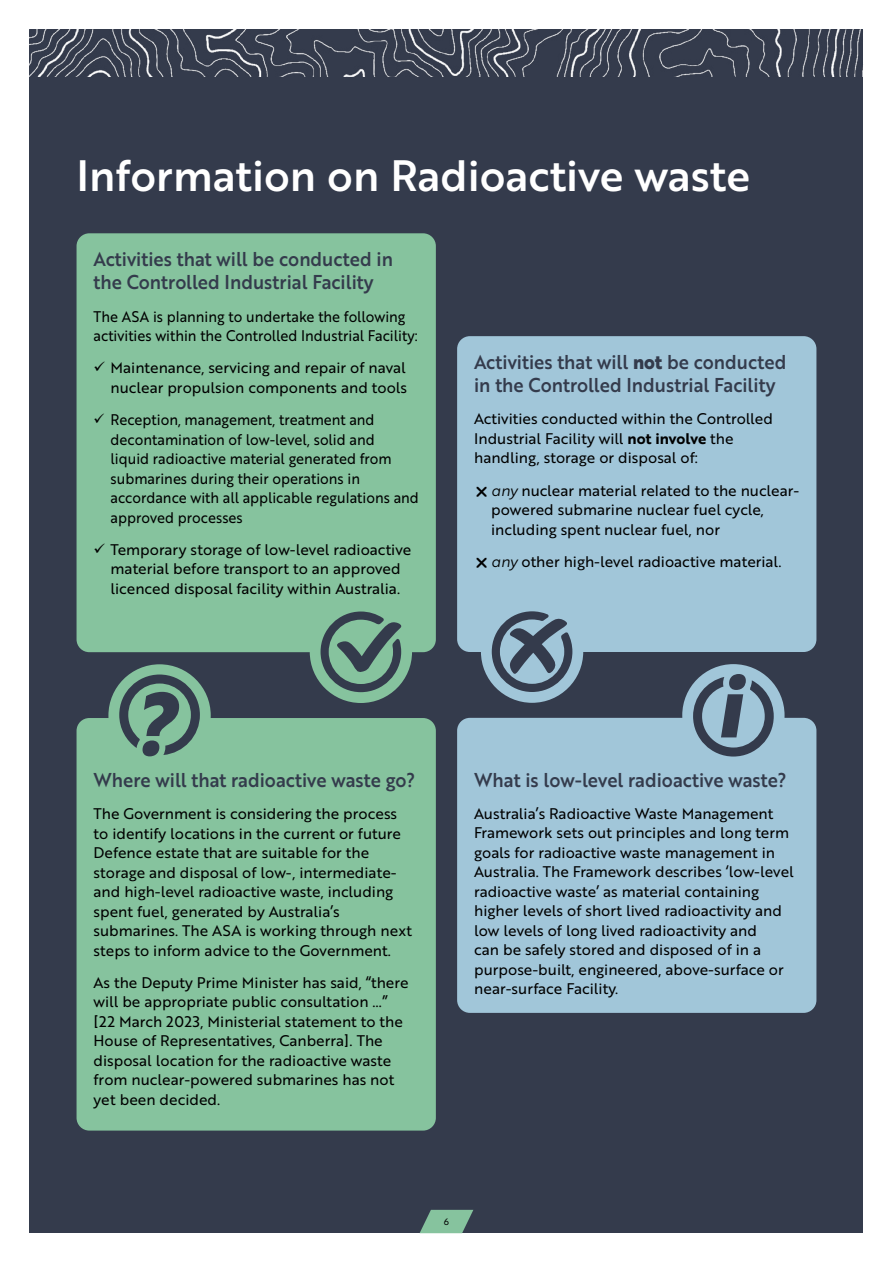
<style>
.page{position:relative;width:893px;height:1263px;background:#fff}
.page>*{position:absolute;margin:0;border:0;box-sizing:border-box;transform-origin:0 0}
.t1{font:42.75px "Brother 1816 Medium";color:#fff}
.txt{font:19.5px/23.4px "Brother 1816 Medium";color:#343b4c;scale:.94 1}
.txt-2{font:15px/19.5px "Brother 1816 Regular";color:#000}
.txt-3{font:15px/19.5px "Brother 1816 Regular";color:#000;scale:.94 1}
.t2{font:9px "Brother 1816 Regular";color:#000}
.s1{font-family:"Brother 1816 Extra";font-weight:700}
.s2{font-family:"Brother 1816 Bold"}
.s3{font-family:"Brother 1816 Book Italic"}
</style>
<div class="page">
<div style="left:30px;top:30px;width:833px;height:1203px;background:#343b4c"></div>
<div style="left:77px;top:233px;width:359px;height:419px;background:#86c39e;border-radius:13px"></div>
<div style="left:310px;top:601px;width:102px;height:102px;background:#86c39e;border-radius:50%"></div>
<svg style="left:321px;top:611px;width:80px;height:81px"></svg>
<div style="left:457px;top:336px;width:359px;height:316px;background:#a1c6d9;border-radius:13px"></div>
<div style="left:481px;top:600px;width:102px;height:103px;background:#a1c6d9;border-radius:50%"></div>
<svg style="left:492px;top:611px;width:80px;height:81px"></svg>
<div style="left:77px;top:718px;width:359px;height:412px;background:#86c39e;border-radius:13px"></div>
<div style="left:108px;top:664px;width:103px;height:103px;background:#86c39e;border-radius:50%"></div>
<svg style="left:119px;top:674px;width:81px;height:82px"></svg>
<div style="left:457px;top:718px;width:359px;height:295px;background:#a1c6d9;border-radius:13px"></div>
<div style="left:682px;top:664px;width:102px;height:102px;background:#a1c6d9;border-radius:50%"></div>
<svg style="left:693px;top:674px;width:81px;height:82px"></svg>
<svg style="left:420px;top:1210px;width:53px;height:23px"></svg>
<img style="left:30px;top:30px;width:833px;height:47px">
<p class="t1" style="left:77px;top:143px;width:675px">Information on Radioactive waste</p>
<p class="txt" style="left:94px;top:246px;width:320px">Activities that will be conducted in the Controlled Industrial Facility</p>
<p class="txt-3" style="left:94px;top:306px;width:346px">The ASA is planning to undertake the following activities within the Controlled Industrial Facility:</p>
<p class="txt-2" style="left:111px;top:358px;width:298px">Maintenance, servicing and repair of naval nuclear propulsion components and tools</p>
<p class="txt-3" style="left:111px;top:409px;width:329px">Reception, management, treatment and decontamination of low-level, solid and<br>liquid radioactive material generated from submarines during their operations in accordance with all applicable regulations and approved processes</p>
<p class="txt-2" style="left:111px;top:539px;width:302px">Temporary storage of low-level radioactive material before transport to an approved licenced disposal facility within Australia.</p>
<p class="txt" style="left:474px;top:349px;width:334px">Activities that will <span class="s1">not</span> be conducted in the Controlled Industrial Facility</p>
<p class="txt-2" style="left:474px;top:409px;width:300px">Activities conducted within the Controlled<br>Industrial Facility will <span class="s2">not involve</span> the handling, storage or disposal of:</p>
<p class="txt-2" style="left:491px;top:480px;width:310px"><span class="s3">any</span> nuclear material related to the nuclear&shy;powered submarine nuclear fuel cycle, including spent nuclear fuel, nor</p>
<p class="txt-2" style="left:491px;top:551px;width:292px"><span class="s3">any</span> other high-level radioactive material.</p>
<p class="txt" style="left:94px;top:767px;width:344px">Where will that radioactive waste go?</p>
<p class="txt-2" style="left:94px;top:803px;width:320px">The Government is considering the process to identify locations in the current or future Defence estate that are suitable for the storage and disposal of low-, intermediate&shy;and high-level radioactive waste, including spent fuel, generated by Australia’s submarines. The ASA is working through next steps to inform advice to the Government.</p>
<p class="txt-2" style="left:94px;top:972px;width:317px">As the Deputy Prime Minister has said, “there will be appropriate public consultation …” [22 March 2023, Ministerial statement to the House of Representatives, Canberra]. The disposal location for the radioactive waste from nuclear-powered submarines has not yet been decided.</p>
<p class="txt" style="left:474px;top:767px;width:334px">What is low-level radioactive waste?</p>
<p class="txt-2" style="left:474px;top:803px;width:321px">Australia’s Radioactive Waste Management Framework sets out principles and long term goals for radioactive waste management in Australia. The Framework describes ‘low-level radioactive waste’ as material containing higher levels of short lived radioactivity and low levels of long lived radioactivity and<br>can be safely stored and disposed of in a purpose-built, engineered, above-surface or near-surface Facility.</p>
<p class="t2" style="left:444px;top:1215px;width:7px">6</p>
</div>
